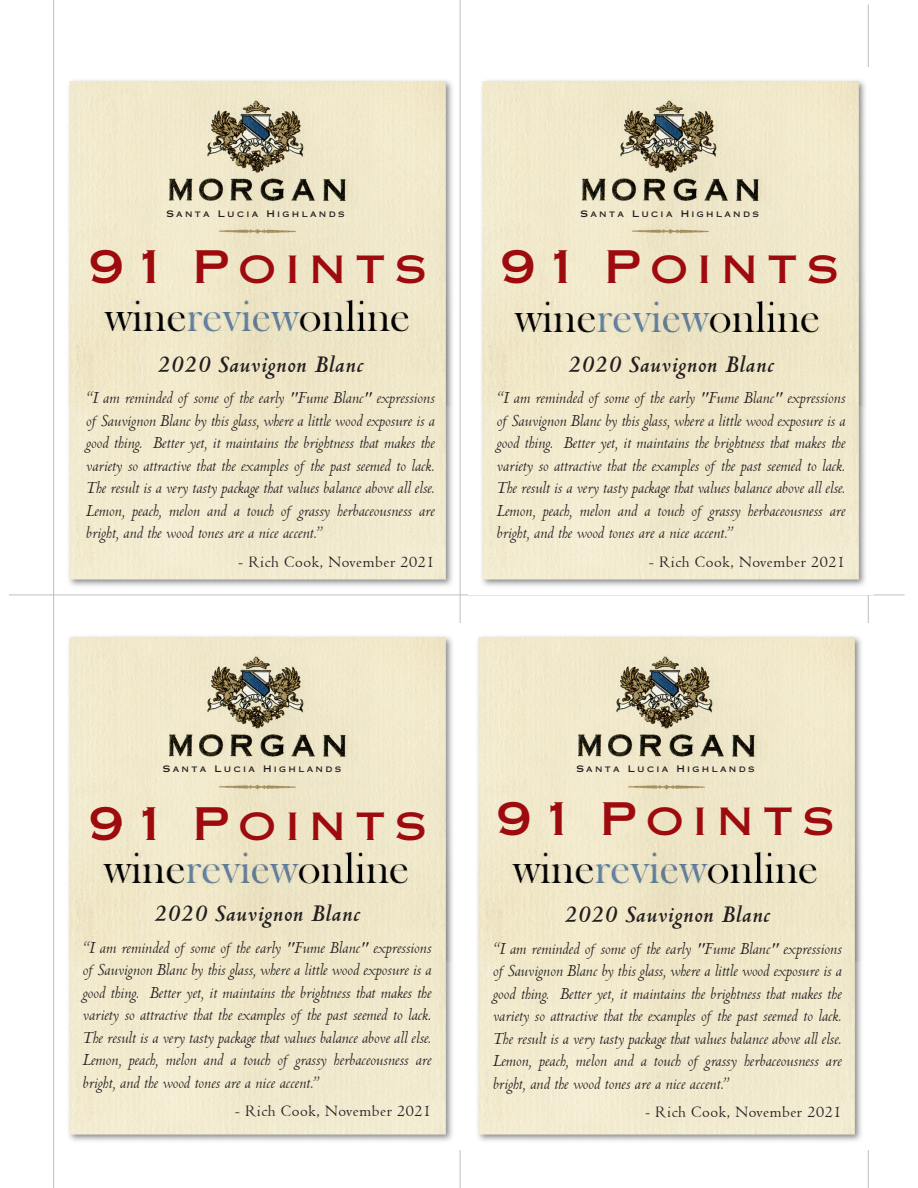
<style>
.page{position:relative;width:918px;height:1188px;background:#fff}
.page>*{position:absolute;margin:0;border:0;box-sizing:border-box;transform-origin:0 0}
.t1{font:45px "Copperplate Gothic Std 31 AB";letter-spacing:.2em;color:#9e0b0f}
.t2{font:italic 700 25.5px "Centaur";letter-spacing:.025em;color:#231f20}
.t3{font:italic 18px/22.5px "Centaur";color:#231f20;text-align:justify}
.t4{font:16.5px "Centaur";letter-spacing:.035em;color:#231f20}
.t5{font:9px "Copperplate Gothic Std 31 AB";letter-spacing:.26em;color:#231f20}
</style>
<div class="page">
<img style="left:68px;top:68px;width:392px;height:526px">
<hr style="left:53px;top:0;width:1px;height:1188px;background:#bcbec0">
<hr style="left:868px;top:4px;width:1px;height:1184px;background:#bcbec0">
<hr style="left:9px;top:595px;width:895px;height:1px;background:#bcbec0">
<hr style="left:460px;top:0;width:1px;height:1188px;background:#bcbec0">
<img style="left:481px;top:68px;width:388px;height:526px">
<img style="left:68px;top:635px;width:385px;height:506px">
<img style="left:477px;top:623px;width:392px;height:527px">
<img style="left:93px;top:274px;width:328px;height:94px">
<img style="left:503px;top:275px;width:328px;height:94px">
<img style="left:92px;top:827px;width:328px;height:94px">
<img style="left:502px;top:827px;width:328px;height:94px">
<p class="t5" style="left:166px;top:208px;width:180px">Santa Lucia Highlands</p>
<p class="t5" style="left:581px;top:208px;width:180px">Santa Lucia Highlands</p>
<h1 class="t1" style="left:89px;top:240px;width:340px">91 Points</h1>
<h2 class="t2" style="left:157px;top:349px;width:208px">2020 Sauvignon Blanc</h2>
<p class="t3" style="left:86px;top:387px;width:350px">“I am reminded of some of the early "Fume Blanc" expressions of Sauvignon Blanc by this glass, where a little wood exposure is a good thing. Better yet, it maintains the brightness that makes the variety so attractive that the examples of the past seemed to lack.<br>The result is a very tasty package that values balance above all else.<br>Lemon, peach, melon and a touch of grassy herbaceousness are bright, and the wood tones are a nice accent.”</p>
<p class="t4" style="left:238px;top:552px;width:198px">- Rich Cook, November 2021</p>
<h1 class="t1" style="left:501px;top:240px;width:340px">91 Points</h1>
<h2 class="t2" style="left:568px;top:348px;width:208px">2020 Sauvignon Blanc</h2>
<p class="t3" style="left:497px;top:387px;width:350px">“I am reminded of some of the early "Fume Blanc" expressions of Sauvignon Blanc by this glass, where a little wood exposure is a good thing. Better yet, it maintains the brightness that makes the variety so attractive that the examples of the past seemed to lack.<br>The result is a very tasty package that values balance above all else.<br>Lemon, peach, melon and a touch of grassy herbaceousness are bright, and the wood tones are a nice accent.”</p>
<p class="t4" style="left:649px;top:552px;width:198px">- Rich Cook, November 2021</p>
<p class="t5" style="left:163px;top:764px;width:180px">Santa Lucia Highlands</p>
<p class="t5" style="left:576px;top:764px;width:180px">Santa Lucia Highlands</p>
<h1 class="t1" style="left:89px;top:797px;width:340px">91 Points</h1>
<h1 class="t1" style="left:496px;top:792px;width:340px">91 Points</h1>
<h2 class="t2" style="left:154px;top:898px;width:208px">2020 Sauvignon Blanc</h2>
<p class="t3" style="left:83px;top:937px;width:350px">“I am reminded of some of the early "Fume Blanc" expressions of Sauvignon Blanc by this glass, where a little wood exposure is a good thing. Better yet, it maintains the brightness that makes the variety so attractive that the examples of the past seemed to lack.<br>The result is a very tasty package that values balance above all else.<br>Lemon, peach, melon and a touch of grassy herbaceousness are bright, and the wood tones are a nice accent.”</p>
<p class="t4" style="left:235px;top:1101px;width:198px">- Rich Cook, November 2021</p>
<h2 class="t2" style="left:564px;top:899px;width:208px">2020 Sauvignon Blanc</h2>
<p class="t3" style="left:493px;top:938px;width:350px">“I am reminded of some of the early "Fume Blanc" expressions of Sauvignon Blanc by this glass, where a little wood exposure is a good thing. Better yet, it maintains the brightness that makes the variety so attractive that the examples of the past seemed to lack.<br>The result is a very tasty package that values balance above all else.<br>Lemon, peach, melon and a touch of grassy herbaceousness are bright, and the wood tones are a nice accent.”</p>
<p class="t4" style="left:645px;top:1102px;width:198px">- Rich Cook, November 2021</p>
</div>
